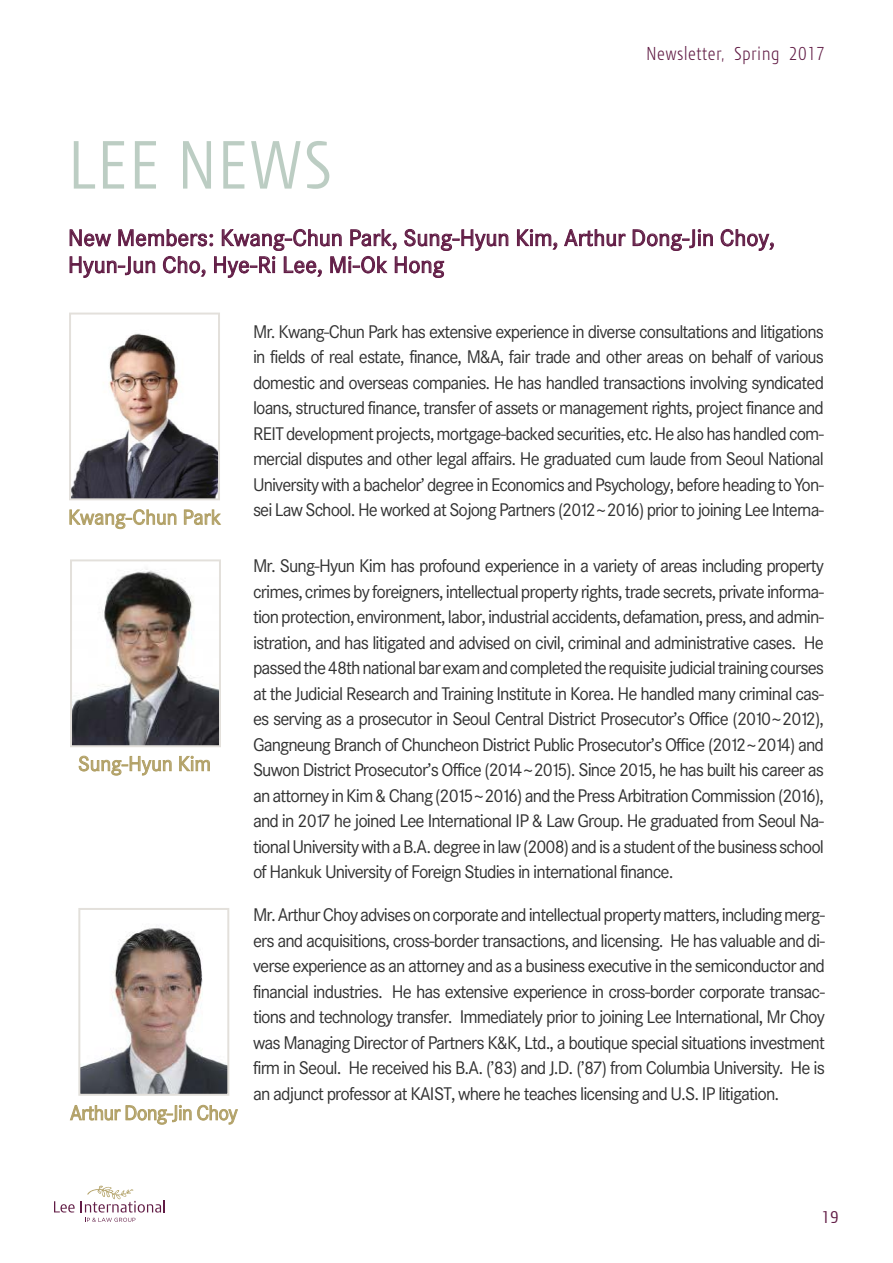
<style>
.page{position:relative;width:893px;height:1263px;background:#fff}
.page>*{position:absolute;margin:0;border:0;box-sizing:border-box;transform-origin:0 0}
.t1{font:66px "Modena";letter-spacing:.025em;color:#bccdc3;scale:.91 1}
.t2{font:22.5px/27px "Corporate SBQ";letter-spacing:.005em;color:#611c45}
.t3{font:20.25px "Corporate SBQ";color:#b2a167}
.t4{font:20.25px "Corporate SBQ";letter-spacing:-.025em;color:#b2a167}
.t5{font:300 18.15px "Modena";letter-spacing:.025em;color:#611c45;scale:.91 1}
.t6{font:18px/25.5px "Corporate SBQ";letter-spacing:-.05em;color:#323232;text-align:justify}
.t7{font:16.5px "Modena";color:#611c45}
</style>
<div class="page">
<svg style="left:69px;top:509px;width:108px;height:21px"></svg>
<svg style="left:183px;top:509px;width:38px;height:16px"></svg>
<svg style="left:78px;top:755px;width:94px;height:21px"></svg>
<svg style="left:179px;top:755px;width:31px;height:17px"></svg>
<svg style="left:517px;top:229px;width:109px;height:21px"></svg>
<svg style="left:632px;top:229px;width:81px;height:22px"></svg>
<svg style="left:720px;top:228px;width:54px;height:23px"></svg>
<svg style="left:69px;top:228px;width:440px;height:50px"></svg>
<img style="left:72px;top:333px;width:145px;height:164px">
<div style="left:69px;top:313px;width:151px;height:187px;border:2px solid #e3e0db"></div>
<img style="left:73px;top:569px;width:145px;height:175px">
<div style="left:70px;top:559px;width:151px;height:188px;border:2px solid #e3e0db"></div>
<svg style="left:54px;top:1104px;width:184px;height:118px"></svg>
<img style="left:81px;top:928px;width:145px;height:165px">
<div style="left:78px;top:908px;width:151px;height:188px;border:2px solid #e3e0db"></div>
<h1 class="t1" style="left:68px;top:124px;width:292px">LEE NEWS</h1>
<p class="t5" style="left:646px;top:43px;width:198px">Newsletter, Spring 2017</p>
<p class="t2" style="left:68px;top:224px;width:708px">New Members: Kwang-Chun Park, Sung-Hyun Kim, Arthur Dong-Jin Choy,<br>Hyun-Jun Cho, Hye-Ri Lee, Mi-Ok Hong</p>
<p class="t3" style="left:68px;top:505px;width:154px">Kwang-Chun Park</p>
<p class="t3" style="left:78px;top:752px;width:134px">Sung-Hyun Kim</p>
<p class="t4" style="left:70px;top:1101px;width:169px">Arthur Dong-Jin Choy</p>
<p class="t6" style="left:253px;top:319px;width:572px">Mr. Kwang-Chun Park has extensive experience in diverse consultations and litigations in fields of real estate, finance, M&amp;A, fair trade and other areas on behalf of various domestic and overseas companies. He has handled transactions involving syndicated loans, structured finance, transfer of assets or management rights, project finance and REIT development projects, mortgage-backed securities, etc. He also has handled com&shy;mercial disputes and other legal affairs. He graduated cum laude from Seoul National University with a bachelor’ degree in Economics and Psychology, before heading to Yon&shy;sei Law School. He worked at Sojong Partners (2012~2016) prior to joining Lee Interna-</p>
<p class="t6" style="left:253px;top:553px;width:573px">Mr. Sung-Hyun Kim has profound experience in a variety of areas including property crimes, crimes by foreigners, intellectual property rights, trade secrets, private informa&shy;tion protection, environment, labor, industrial accidents, defamation, press, and admin&shy;istration, and has litigated and advised on civil, criminal and administrative cases. He passed the 48th national bar exam and completed the requisite judicial training courses at the Judicial Research and Training Institute in Korea. He handled many criminal cas&shy;es serving as a prosecutor in Seoul Central District Prosecutor’s Office (2010~2012), Gangneung Branch of Chuncheon District Public Prosecutor’s Office (2012~2014) and Suwon District Prosecutor’s Office (2014~2015). Since 2015, he has built his career as an attorney in Kim &amp; Chang (2015~2016) and the Press Arbitration Commission (2016), and in 2017 he joined Lee International IP &amp; Law Group. He graduated from Seoul Na&shy;tional University with a B.A. degree in law (2008) and is a student of the business school of Hankuk University of Foreign Studies in international finance.</p>
<p class="t6" style="left:253px;top:902px;width:574px">Mr. Arthur Choy advises on corporate and intellectual property matters, including merg&shy;ers and acquisitions, cross-border transactions, and licensing. He has valuable and di&shy;verse experience as an attorney and as a business executive in the semiconductor and financial industries. He has extensive experience in cross-border corporate transac&shy;tions and technology transfer. Immediately prior to joining Lee International, Mr Choy was Managing Director of Partners K&amp;K, Ltd., a boutique special situations investment firm in Seoul. He received his B.A. (’83) and J.D. (’87) from Columbia University. He is an adjunct professor at KAIST, where he teaches licensing and U.S. IP litigation.</p>
<p class="t7" style="left:821px;top:1207px;width:19px">19</p>
</div>
